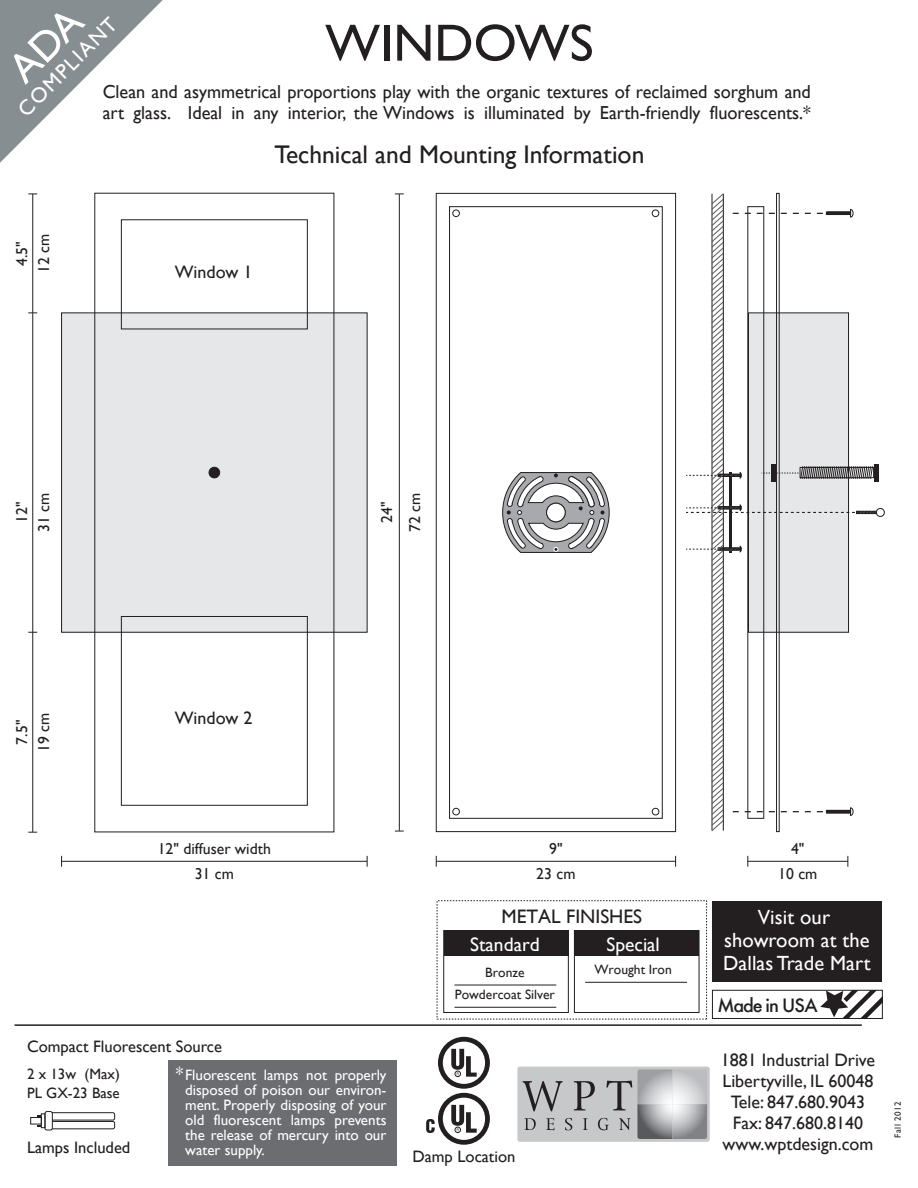
<style>
.page{position:relative;width:918px;height:1188px;background:#fff}
.page>*{position:absolute;margin:0;border:0;box-sizing:border-box;transform-origin:0 0}
.t1{font:52.5px "Gill Sans";color:#231f20}
.t2{font:25.5px "Gill Sans";color:#231f20}
.t3{font:21px "Gill Sans";color:#fff}
.t4{font:20.55px/23.1px "Gill Sans";letter-spacing:.005em;color:#fff;text-align:center}
.t5{font:19.5px/28.2px "Gill Sans";color:#231f20}
.t6{font:19.5px "Gill Sans";color:#fff}
.t7{font:18.75px/20.2px "Gill Sans";color:#231f20}
.t8{font:18.75px "Gill Sans";color:#fff}
.t9{font:18px/21px "Gill Sans";color:#231f20;text-align:center}
.t10{font:500 18px "Futura";letter-spacing:-.05em;color:#231f20}
.t11{font:16.5px "Gill Sans";color:#231f20}
.t12{font:15.75px/24.9px "Gill Sans";color:#231f20;text-align:center}
.t13{font:15px/15px "Gill Sans";color:#fff;text-align:justify}
.t14{font:15px/18.5px "Gill Sans";color:#231f20}
.t15{font:13.5px/22.5px "Gill Sans";color:#231f20;text-align:center}
.t16{font:9px "Gill Sans";letter-spacing:.05em;color:#231f20}
.s1{color:#fff}
</style>
<div class="page">
<div style="left:30px;top:1117px;width:12px;height:7px;border:1px solid #231f20"></div>
<div style="left:50px;top:1112px;width:65px;height:8px;border:1px solid #231f20;border-radius:2px"></div>
<div style="left:50px;top:1121px;width:65px;height:8px;border:1px solid #231f20;border-radius:2px"></div>
<div style="left:45px;top:1112px;width:7px;height:18px;background:#fff;border-radius:2px"></div>
<div style="left:45px;top:1111px;width:8px;height:19px;border:1px solid #231f20;border-radius:2px"></div>
<div style="left:41px;top:1114px;width:4px;height:14px;border:1px solid #231f20"></div>
<div style="left:436px;top:193px;width:240px;height:639px;border:1px solid #231f20"></div>
<div style="left:449px;top:206px;width:214px;height:613px;border:1px solid #231f20"></div>
<div style="left:452px;top:210px;width:8px;height:7px;border:1px solid #231f20;border-radius:50%"></div>
<div style="left:652px;top:210px;width:7px;height:7px;border:1px solid #231f20;border-radius:50%"></div>
<div style="left:452px;top:808px;width:8px;height:7px;border:1px solid #231f20;border-radius:50%"></div>
<div style="left:652px;top:808px;width:7px;height:7px;border:1px solid #231f20;border-radius:50%"></div>
<div style="left:876px;top:508px;width:9px;height:9px;border:1px solid #231f20;border-radius:50%"></div>
<svg style="left:502px;top:472px;width:108px;height:81px"></svg>
<hr style="left:399px;top:194px;width:1px;height:637px;background:#231f20">
<hr style="left:32px;top:313px;width:1px;height:519px;background:#231f20">
<hr style="left:32px;top:194px;width:1px;height:119px;background:#231f20">
<hr style="left:62px;top:861px;width:305px;height:1px;background:#231f20">
<hr style="left:748px;top:861px;width:100px;height:1px;background:#231f20">
<hr style="left:436px;top:861px;width:240px;height:1px;background:#231f20">
<div style="left:874px;top:464px;width:5px;height:17px;background:#231f20"></div>
<div style="left:168px;top:1060px;width:228px;height:105px;background:#6c6d70"></div>
<div style="left:443px;top:930px;width:126px;height:83px;border:1px solid #231f20"></div>
<div style="left:444px;top:930px;width:124px;height:26px;background:#231f20"></div>
<hr style="left:454px;top:985px;width:102px;height:1px;background:#231f20">
<hr style="left:454px;top:1007px;width:102px;height:1px;background:#231f20">
<div style="left:574px;top:930px;width:126px;height:83px;border:1px solid #231f20"></div>
<div style="left:574px;top:930px;width:125px;height:26px;background:#231f20"></div>
<hr style="left:585px;top:982px;width:102px;height:1px;background:#231f20">
<svg style="left:438px;top:1093px;width:52px;height:52px"></svg>
<div style="left:443px;top:1098px;width:42px;height:42px;background:#fff;border-radius:50%"></div>
<svg style="left:426px;top:1119px;width:9px;height:14px"></svg>
<svg style="left:438px;top:1037px;width:52px;height:52px"></svg>
<div style="left:443px;top:1042px;width:42px;height:42px;background:#fff;border-radius:50%"></div>
<svg style="left:451px;top:1105px;width:26px;height:28px"></svg>
<svg style="left:451px;top:1049px;width:26px;height:28px"></svg>
<div style="left:62px;top:313px;width:305px;height:319px;background:#e6e7e9"></div>
<div style="left:61px;top:313px;width:307px;height:320px;border:1px solid #231f20"></div>
<div style="left:121px;top:616px;width:187px;height:190px;border:1px solid #231f20"></div>
<div style="left:121px;top:219px;width:187px;height:110px;border:1px solid #231f20"></div>
<div style="left:209px;top:467px;width:11px;height:11px;background:#231f20;border-radius:50%"></div>
<div style="left:209px;top:467px;width:11px;height:11px;border:1px solid #231f20;border-radius:50%"></div>
<svg style="left:686px;top:193px;width:190px;height:639px"></svg>
<hr style="left:15px;top:1024px;width:847px;height:2px;background:#231f20">
<div style="left:712px;top:901px;width:170px;height:81px;background:#231f20"></div>
<svg style="left:517px;top:1067px;width:193px;height:75px;background:#b6b7b9"></svg>
<svg style="left:820px;top:992px;width:61px;height:25px"></svg>
<div style="left:712px;top:990px;width:171px;height:29px;border:1px solid #231f20"></div>
<svg style="left:0;top:0;width:163px;height:163px"></svg>
<p class="t3" style="left:13px;top:104px;width:132px;rotate:-45deg">COMPLIANT</p>
<p class="t1" style="left:325px;top:12px;width:270px">WINDOWS</p>
<p class="t7" style="left:103px;top:82px;width:710px">Clean and asymmetrical proportions play with the organic textures of reclaimed sorghum and art glass. Ideal in any interior, the Windows is illuminated by Earth-friendly fluorescents.*</p>
<p class="t12" style="left:9px;top:266px;width:26px;rotate:-90deg">4.5"</p>
<p class="t12" style="left:31px;top:273px;width:41px;rotate:-90deg">12 cm</p>
<p class="t2" style="left:274px;top:139px;width:371px">Technical and Mounting Information</p>
<p class="t9" style="left:175px;top:262px;width:79px">Window 1</p>
<p class="t12" style="left:9px;top:523px;width:23px;rotate:-90deg">12"</p>
<p class="t12" style="left:31px;top:532px;width:41px;rotate:-90deg">31 cm</p>
<p class="t12" style="left:374px;top:523px;width:23px;rotate:-90deg">24"</p>
<p class="t12" style="left:402px;top:532px;width:41px;rotate:-90deg">72 cm</p>
<p class="t12" style="left:9px;top:745px;width:26px;rotate:-90deg">7.5"</p>
<p class="t12" style="left:31px;top:752px;width:41px;rotate:-90deg">19 cm</p>
<p class="t9" style="left:175px;top:708px;width:79px">Window 2</p>
<p class="t12" style="left:158px;top:836px;width:115px">12" diffuser width</p>
<p class="t12" style="left:195px;top:861px;width:41px">31 cm</p>
<p class="t11" style="left:27px;top:1037px;width:197px">Compact Fluorescent Source</p>
<p class="t14" style="left:27px;top:1065px;width:94px">2 x 13w (Max)<br>PL GX-23 Base</p>
<p class="t8" style="left:176px;top:1063px;width:9px">*</p>
<p class="t13" style="left:185px;top:1067px;width:203px">Fluorescent lamps not properly disposed of poison our environ&shy;ment. Properly disposing of your old fluorescent lamps prevents the release of mercury into our water supply.</p>
<p class="t11" style="left:27px;top:1138px;width:105px">Lamps Included</p>
<p class="t12" style="left:536px;top:836px;width:41px">9"<br>23 cm</p>
<p class="t5" style="left:470px;top:902px;width:174px;text-indent:31px">METAL FINISHES<br><span class="s1">Standard</span></p>
<p class="t15" style="left:455px;top:961px;width:102px">Bronze<br>Powdercoat Silver</p>
<p class="t6" style="left:606px;top:933px;width:55px">Special</p>
<p class="t15" style="left:594px;top:958px;width:79px">Wrought Iron</p>
<p class="t11" style="left:412px;top:1147px;width:105px">Damp Location</p>
<p class="t12" style="left:791px;top:836px;width:15px">4"</p>
<p class="t12" style="left:778px;top:861px;width:41px">10 cm</p>
<p class="t4" style="left:723px;top:906px;width:149px">Visit our showroom at the<br>Dallas Trade Mart</p>
<p class="t4" style="left:719px;top:926px;width:149px;line-height:24px">Rm 4608-4610<br>Dal as Trade Mart</p>
<p class="t10" style="left:718px;top:993px;width:102px">Made in USA</p>
<p class="t9" style="left:721px;top:1049px;width:156px">1881 Industrial Drive<br>Libertyville, IL 60048<br>Tele: 847.680.9043<br>Fax: 847.680.8140 www.wptdesign.com</p>
<p class="t16" style="left:893px;top:1138px;width:38px;rotate:-90deg">Fall 2012</p>
</div>
